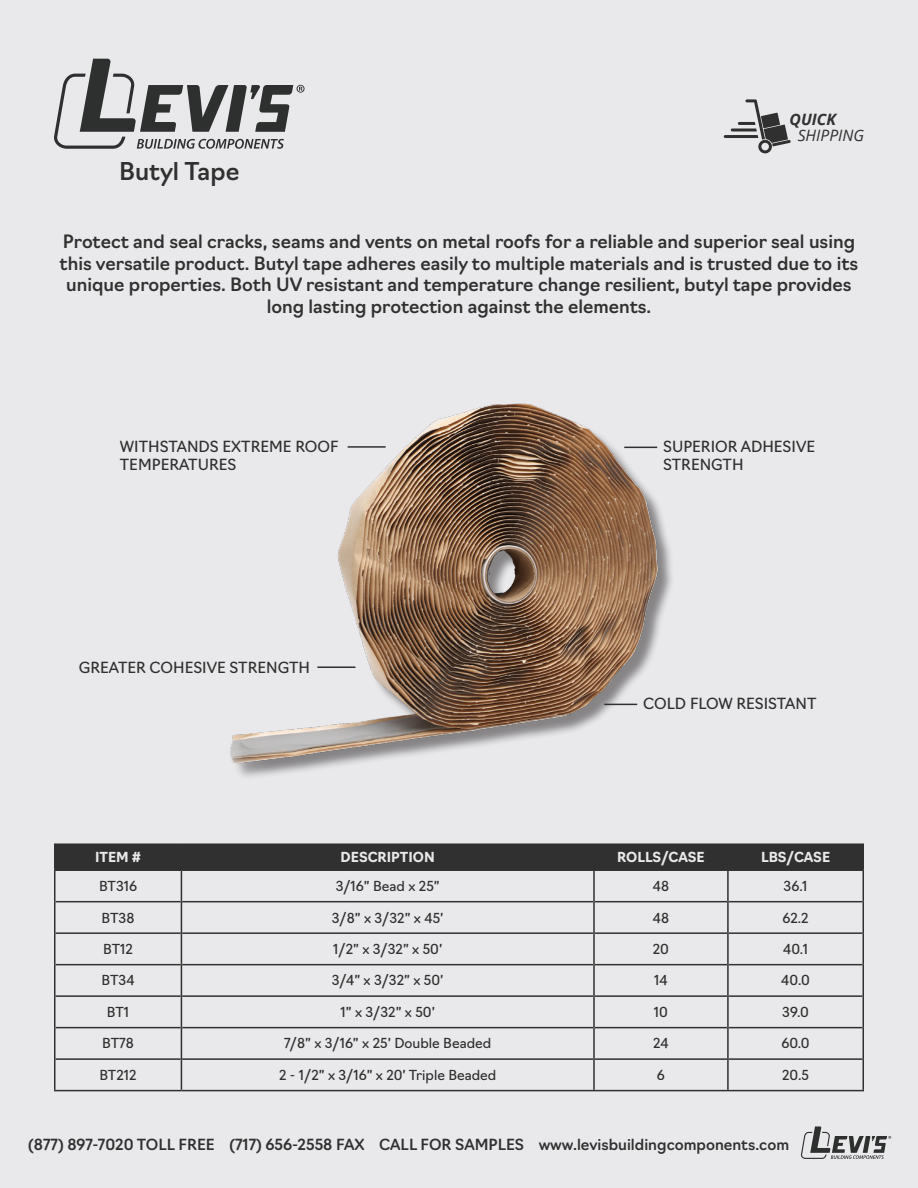
<style>
.page{position:relative;width:918px;height:1188px;background:#e9e9eb}
.page>*{position:absolute;margin:0;border:0;box-sizing:border-box;transform-origin:0 0}
.t1{font:500 24px "Navigo";color:#303030}
.t2{font:500 18px/21.6px "Navigo";color:#303030;text-align:center}
.t3{font:italic 15.75px "Open Sans";color:#303030}
.t4{font:italic 700 15.75px "Open Sans";color:#303030}
.t5{font:15px/18px "Navigo";color:#303030}
.t6{font:500 15px "Navigo";color:#303030}
.t7{font:13.5px "Navigo";color:#303030}
.t8{font:700 13.5px "Navigo";color:#e9e9eb}
</style>
<div class="page">
<svg style="left:724px;top:99px;width:67px;height:55px"></svg>
<hr style="left:56px;top:901px;width:125px;height:1px;background:#303030">
<hr style="left:182px;top:901px;width:411px;height:1px;background:#303030">
<hr style="left:595px;top:901px;width:132px;height:1px;background:#303030">
<hr style="left:729px;top:901px;width:133px;height:1px;background:#303030">
<hr style="left:56px;top:932px;width:125px;height:2px;background:#303030">
<hr style="left:182px;top:932px;width:411px;height:2px;background:#303030">
<hr style="left:595px;top:932px;width:132px;height:2px;background:#303030">
<hr style="left:729px;top:932px;width:133px;height:2px;background:#303030">
<hr style="left:56px;top:964px;width:125px;height:1px;background:#303030">
<hr style="left:182px;top:964px;width:411px;height:1px;background:#303030">
<hr style="left:595px;top:964px;width:132px;height:1px;background:#303030">
<hr style="left:729px;top:964px;width:133px;height:1px;background:#303030">
<hr style="left:56px;top:995px;width:125px;height:2px;background:#303030">
<hr style="left:182px;top:995px;width:411px;height:2px;background:#303030">
<hr style="left:595px;top:995px;width:132px;height:2px;background:#303030">
<hr style="left:729px;top:995px;width:133px;height:2px;background:#303030">
<hr style="left:56px;top:1027px;width:125px;height:1px;background:#303030">
<hr style="left:182px;top:1027px;width:411px;height:1px;background:#303030">
<hr style="left:595px;top:1027px;width:132px;height:1px;background:#303030">
<hr style="left:729px;top:1027px;width:133px;height:1px;background:#303030">
<hr style="left:56px;top:1058px;width:125px;height:2px;background:#303030">
<hr style="left:182px;top:1058px;width:411px;height:2px;background:#303030">
<hr style="left:595px;top:1058px;width:132px;height:2px;background:#303030">
<hr style="left:729px;top:1058px;width:133px;height:2px;background:#303030">
<hr style="left:54px;top:871px;width:2px;height:31px;background:#303030">
<hr style="left:181px;top:871px;width:1px;height:31px;background:#303030">
<hr style="left:593px;top:871px;width:2px;height:31px;background:#303030">
<hr style="left:727px;top:871px;width:2px;height:31px;background:#303030">
<hr style="left:862px;top:871px;width:2px;height:31px;background:#303030">
<hr style="left:54px;top:902px;width:2px;height:31px;background:#303030">
<hr style="left:181px;top:902px;width:1px;height:31px;background:#303030">
<hr style="left:593px;top:902px;width:2px;height:31px;background:#303030">
<hr style="left:727px;top:902px;width:2px;height:31px;background:#303030">
<hr style="left:862px;top:902px;width:2px;height:31px;background:#303030">
<hr style="left:54px;top:933px;width:2px;height:32px;background:#303030">
<hr style="left:181px;top:933px;width:1px;height:32px;background:#303030">
<hr style="left:593px;top:933px;width:2px;height:32px;background:#303030">
<hr style="left:727px;top:933px;width:2px;height:32px;background:#303030">
<hr style="left:862px;top:933px;width:2px;height:32px;background:#303030">
<hr style="left:54px;top:965px;width:2px;height:31px;background:#303030">
<hr style="left:181px;top:965px;width:1px;height:31px;background:#303030">
<hr style="left:593px;top:965px;width:2px;height:31px;background:#303030">
<hr style="left:727px;top:965px;width:2px;height:31px;background:#303030">
<hr style="left:862px;top:965px;width:2px;height:31px;background:#303030">
<hr style="left:54px;top:996px;width:2px;height:32px;background:#303030">
<hr style="left:181px;top:996px;width:1px;height:32px;background:#303030">
<hr style="left:593px;top:996px;width:2px;height:32px;background:#303030">
<hr style="left:727px;top:996px;width:2px;height:32px;background:#303030">
<hr style="left:862px;top:996px;width:2px;height:32px;background:#303030">
<hr style="left:54px;top:1028px;width:2px;height:31px;background:#303030">
<hr style="left:181px;top:1028px;width:1px;height:31px;background:#303030">
<hr style="left:593px;top:1028px;width:2px;height:31px;background:#303030">
<hr style="left:727px;top:1028px;width:2px;height:31px;background:#303030">
<hr style="left:862px;top:1028px;width:2px;height:31px;background:#303030">
<hr style="left:54px;top:1059px;width:2px;height:31px;background:#303030">
<hr style="left:181px;top:1059px;width:1px;height:31px;background:#303030">
<hr style="left:593px;top:1059px;width:2px;height:31px;background:#303030">
<hr style="left:727px;top:1059px;width:2px;height:31px;background:#303030">
<hr style="left:862px;top:1059px;width:2px;height:31px;background:#303030">
<hr style="left:54px;top:1090px;width:127px;height:1px;background:#303030">
<hr style="left:181px;top:1090px;width:413px;height:1px;background:#303030">
<hr style="left:594px;top:1090px;width:134px;height:1px;background:#303030">
<hr style="left:728px;top:1090px;width:136px;height:1px;background:#303030">
<hr style="left:54px;top:843px;width:127px;height:2px;background:#303030">
<hr style="left:54px;top:845px;width:2px;height:24px;background:#303030">
<hr style="left:181px;top:843px;width:413px;height:2px;background:#303030">
<div style="left:56px;top:845px;width:806px;height:24px;background:#303030"></div>
<hr style="left:594px;top:843px;width:134px;height:2px;background:#303030">
<hr style="left:593px;top:845px;width:2px;height:24px;background:#303030">
<hr style="left:728px;top:843px;width:136px;height:2px;background:#303030">
<hr style="left:727px;top:845px;width:2px;height:24px;background:#303030">
<hr style="left:862px;top:845px;width:2px;height:24px;background:#303030">
<hr style="left:54px;top:869px;width:127px;height:2px;background:#303030">
<hr style="left:181px;top:869px;width:413px;height:2px;background:#303030">
<hr style="left:594px;top:869px;width:134px;height:2px;background:#303030">
<hr style="left:728px;top:869px;width:136px;height:2px;background:#303030">
<div style="left:233px;top:407px;width:442px;height:374px;background:#231f20;opacity:.5"></div>
<img style="left:230px;top:403px;width:434px;height:366px">
<hr style="left:604px;top:704px;width:33px;height:1px;background:#303030">
<hr style="left:317px;top:666px;width:38px;height:2px;background:#303030">
<svg style="left:54px;top:59px;width:251px;height:90px"></svg>
<svg style="left:801px;top:1126px;width:90px;height:33px"></svg>
<p class="t1" style="left:119px;top:152px;width:122px">Butyl Tape</p>
<p class="t4" style="left:790px;top:108px;width:48px">QUICK</p>
<p class="t3" style="left:798px;top:124px;width:68px">SHIPPING</p>
<p class="t2" style="left:60px;top:229px;width:800px">Protect and seal cracks, seams and vents on metal roofs for a reliable and superior seal using this versatile product. Butyl tape adheres easily to multiple materials and is trusted due to its unique properties. Both UV resistant and temperature change resilient, butyl tape provides long lasting protection against the elements.</p>
<p class="t5" style="left:120px;top:437px;width:220px">WITHSTANDS EXTREME ROOF<br>TEMPERATURES</p>
<p class="t5" style="left:663px;top:437px;width:153px">SUPERIOR ADHESIVE<br>STRENGTH</p>
<p class="t5" style="left:79px;top:657px;width:233px">GREATER COHESIVE STRENGTH</p>
<p class="t5" style="left:643px;top:694px;width:175px">COLD FLOW RESISTANT</p>
<p class="t8" style="left:95px;top:847px;width:48px">ITEM #</p>
<p class="t8" style="left:341px;top:847px;width:96px">DESCRIPTION</p>
<p class="t8" style="left:617px;top:847px;width:89px">ROLLS/CASE</p>
<p class="t8" style="left:761px;top:847px;width:71px">LBS/CASE</p>
<p class="t7" style="left:99px;top:875px;width:40px">BT316</p>
<p class="t7" style="left:336px;top:875px;width:105px">3/16” Bead x 25”</p>
<p class="t7" style="left:653px;top:875px;width:18px">48</p>
<p class="t7" style="left:784px;top:875px;width:25px">36.1</p>
<p class="t7" style="left:102px;top:907px;width:34px">BT38</p>
<p class="t7" style="left:332px;top:907px;width:113px">3/8” x 3/32” x 45’</p>
<p class="t7" style="left:653px;top:907px;width:18px">48</p>
<p class="t7" style="left:782px;top:907px;width:28px">62.2</p>
<p class="t7" style="left:103px;top:938px;width:31px">BT12</p>
<p class="t7" style="left:333px;top:938px;width:111px">1/2” x 3/32” x 50’</p>
<p class="t7" style="left:653px;top:938px;width:18px">20</p>
<p class="t7" style="left:783px;top:938px;width:26px">40.1</p>
<p class="t7" style="left:102px;top:970px;width:35px">BT34</p>
<p class="t7" style="left:332px;top:970px;width:113px">3/4” x 3/32” x 50’</p>
<p class="t7" style="left:654px;top:970px;width:15px">14</p>
<p class="t7" style="left:781px;top:970px;width:30px">40.0</p>
<p class="t7" style="left:107px;top:1001px;width:24px">BT1</p>
<p class="t7" style="left:340px;top:1001px;width:96px">1” x 3/32” x 50’</p>
<p class="t7" style="left:654px;top:1001px;width:16px">10</p>
<p class="t7" style="left:782px;top:1001px;width:28px">39.0</p>
<p class="t7" style="left:102px;top:1033px;width:33px">BT78</p>
<p class="t7" style="left:284px;top:1033px;width:209px">7/8” x 3/16” x 25’ Double Beaded</p>
<p class="t7" style="left:653px;top:1033px;width:17px">24</p>
<p class="t7" style="left:781px;top:1033px;width:30px">60.0</p>
<p class="t7" style="left:99px;top:1064px;width:39px">BT212</p>
<p class="t7" style="left:279px;top:1064px;width:219px">2 - 1/2” x 3/16” x 20’ Triple Beaded</p>
<p class="t7" style="left:657px;top:1064px;width:9px">6</p>
<p class="t7" style="left:782px;top:1064px;width:28px">20.5</p>
<p class="t6" style="left:28px;top:1133px;width:762px">(877) 897-7020 TOLL FREE (717) 656-2558 FAX CALL FOR SAMPLES www.levisbuildingcomponents.com</p>
</div>
